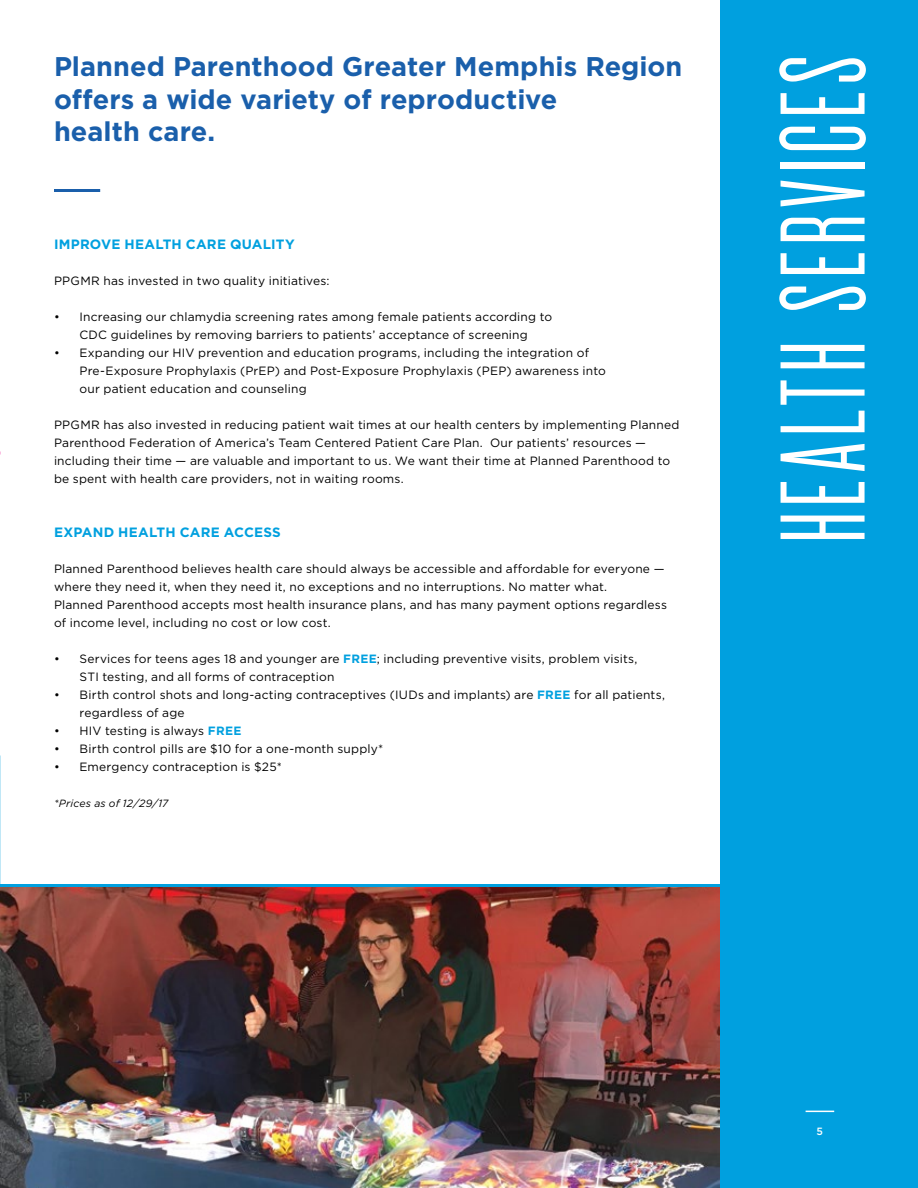
<style>
.page{position:relative;width:918px;height:1188px;background:#fff}
.page>*{position:absolute;margin:0;border:0;box-sizing:border-box;transform-origin:0 0}
.t1{font:500 105px "Cactus";letter-spacing:.04em;color:#fff}
.t2{font:700 27px/32.4px "Gotham";color:#1a5fab}
.t3{font:700 13.5px "Gotham";letter-spacing:.015em;color:#00a0df}
.t4{font:12px/18px "Gotham";letter-spacing:.015em;color:#000}
.t5{font:italic 10.5px "Gotham";letter-spacing:.015em;color:#000}
.t6{font:500 10.5px "Gotham";color:#fff}
.s1{font-weight:700;color:#00a0df}
</style>
<div class="page">
<img style="left:1px;top:887px;width:719px;height:301px">
<div style="left:720px;top:0;width:198px;height:1188px;background:#00a0df"></div>
<svg style="left:806px;top:1111px;width:28px;height:1px"></svg>
<img style="left:0;top:887px;width:1px;height:301px">
<hr style="left:54px;top:189px;width:46px;height:3px;background:#1a5fab">
<hr style="left:0;top:884px;width:750px;height:3px;background:#00a0df">
<h2 class="t2" style="left:54px;top:50px;width:630px">Planned Parenthood Greater Memphis Region offers a wide variety of reproductive<br>health care.</h2>
<p class="t3" style="left:54px;top:237px;width:242px">IMPROVE HEALTH CARE QUALITY</p>
<p class="t4" style="left:54px;top:272px;width:277px">PPGMR has invested in two quality initiatives:</p>
<p class="t4" style="left:54px;top:308px;width:500px;text-align:center">• Increasing our chlamydia screening rates among female patients according to<br>CDC guidelines by removing barriers to patients’ acceptance of screening</p>
<p class="t4" style="left:80px;top:344px;width:528px;text-indent:-26px">• Expanding our HIV prevention and education programs, including the integration of<br>Pre-Exposure Prophylaxis (PrEP) and Post-Exposure Prophylaxis (PEP) awareness into our patient education and counseling</p>
<p class="t4" style="left:54px;top:416px;width:627px">PPGMR has also invested in reducing patient wait times at our health centers by implementing Planned Parenthood Federation of America’s Team Centered Patient Care Plan. Our patients’ resources — including their time — are valuable and important to us. We want their time at Planned Parenthood to be spent with health care providers, not in waiting rooms.</p>
<p class="t3" style="left:54px;top:525px;width:228px">EXPAND HEALTH CARE ACCESS</p>
<p class="t4" style="left:54px;top:560px;width:615px">Planned Parenthood believes health care should always be accessible and affordable for everyone — where they need it, when they need it, no exceptions and no interruptions. No matter what.<br>Planned Parenthood accepts most health insurance plans, and has many payment options regardless of income level, including no cost or low cost.</p>
<p class="t4" style="left:80px;top:650px;width:560px;text-indent:-26px">• Services for teens ages 18 and younger are <span class="s1">FREE</span>; including preventive visits, problem visits,<br>STI testing, and all forms of contraception</p>
<p class="t4" style="left:80px;top:686px;width:587px;text-indent:-26px">• Birth control shots and long-acting contraceptives (IUDs and implants) are <span class="s1">FREE</span> for all patients, regardless of age</p>
<p class="t4" style="left:54px;top:722px;width:189px">• HIV testing is always <span class="s1">FREE</span></p>
<p class="t4" style="left:54px;top:740px;width:331px">• Birth control pills are $10 for a one-month supply*</p>
<p class="t4" style="left:54px;top:758px;width:230px">• Emergency contraception is $25*</p>
<p class="t5" style="left:54px;top:798px;width:116px">*Prices as of 12/29/17</p>
<h1 class="t1" style="left:755px;top:544px;width:491px;rotate:-90deg">HEALTH SERVICES</h1>
<p class="t6" style="left:817px;top:1125px;width:8px">5</p>
</div>
